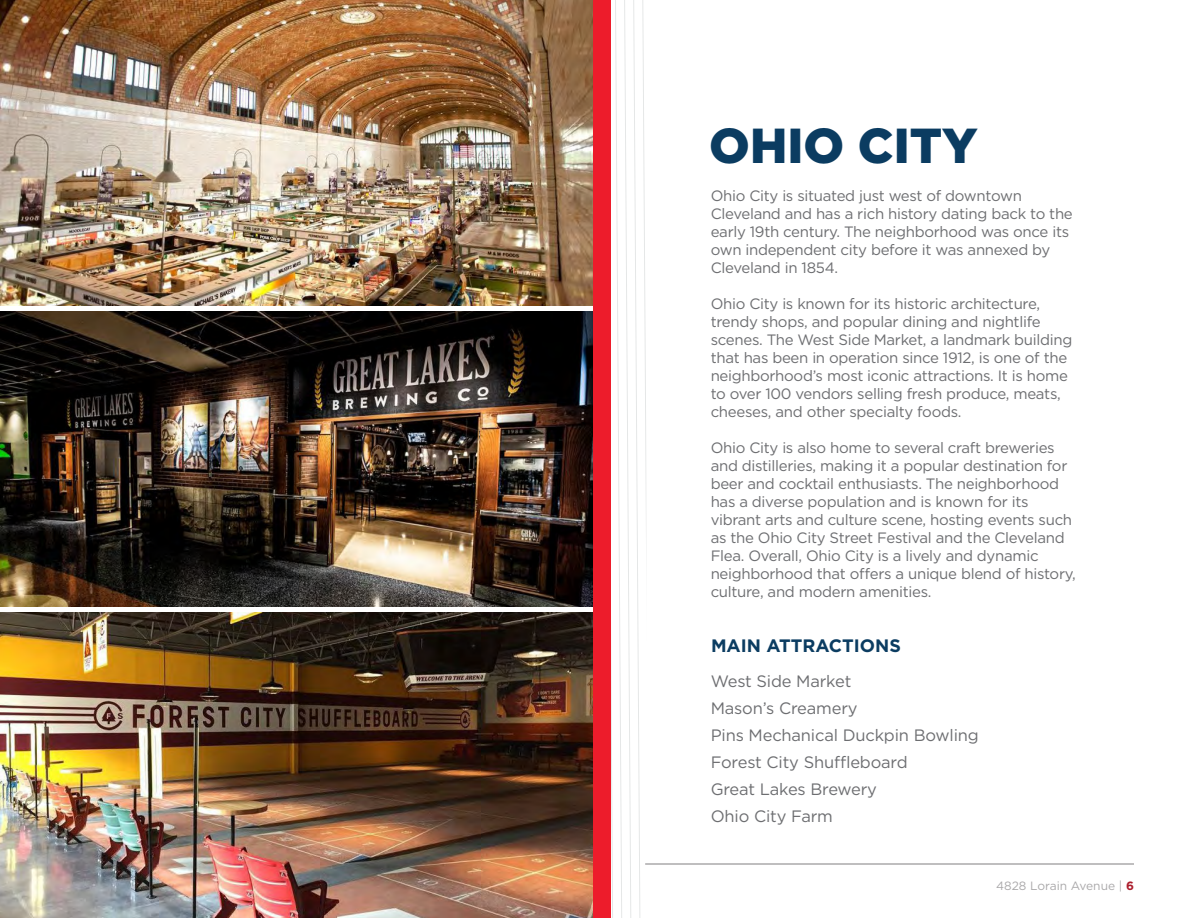
<style>
.page{position:relative;width:1188px;height:918px;background:#fff}
.page>*{position:absolute;margin:0;border:0;box-sizing:border-box;transform-origin:0 0}
.t1{font:900 49.05px "Gotham";color:#0b3c61}
.t2{font:700 18px "Gotham";color:#0b3c61}
.t3{font:16.5px/27px "Gotham";letter-spacing:-.01em;color:#6d6e71}
.t4{font:15px/18px "Gotham";letter-spacing:-.02em;color:#6d6e71}
.t5{font:12px "Gotham";color:#aaa9aa}
.s1{font-weight:700;color:#ac1e2d}
</style>
<div class="page">
<hr style="left:54px;top:863px;width:1080px;height:2px;background:#aaa9aa">
<img style="left:0;top:0;width:594px;height:306px">
<img style="left:0;top:311px;width:594px;height:295px">
<img style="left:0;top:612px;width:594px;height:306px">
<svg style="left:611px;top:0;width:37px;height:918px"></svg>
<div style="left:594px;top:0;width:17px;height:918px;background:#ed1c2b"></div>
<h1 class="t1" style="left:709px;top:112px;width:270px">OHIO CITY</h1>
<p class="t4" style="left:711px;top:187px;width:364px">Ohio City is situated just west of downtown Cleveland and has a rich history dating back to the early 19th century. The neighborhood was once its own independent city before it was annexed by Cleveland in 1854.</p>
<p class="t4" style="left:711px;top:295px;width:363px">Ohio City is known for its historic architecture, trendy shops, and popular dining and nightlife scenes. The West Side Market, a landmark building that has been in operation since 1912, is one of the neighborhood’s most iconic attractions. It is home to over 100 vendors selling fresh produce, meats, cheeses, and other specialty foods.</p>
<p class="t4" style="left:711px;top:439px;width:367px">Ohio City is also home to several craft breweries and distilleries, making it a popular destination for beer and cocktail enthusiasts. The neighborhood has a diverse population and is known for its vibrant arts and culture scene, hosting events such as the Ohio City Street Festival and the Cleveland Flea. Overall, Ohio City is a lively and dynamic neighborhood that offers a unique blend of history, culture, and modern amenities.</p>
<p class="t2" style="left:711px;top:634px;width:191px">MAIN ATTRACTIONS</p>
<p class="t3" style="left:711px;top:667px;width:270px">West Side Market<br>Mason’s Creamery<br>Pins Mechanical Duckpin Bowling<br>Forest City Shuffleboard<br>Great Lakes Brewery<br>Ohio City Farm</p>
<p class="t5" style="left:996px;top:878px;width:139px">4828 Lorain Avenue | <span class="s1">6</span></p>
</div>
